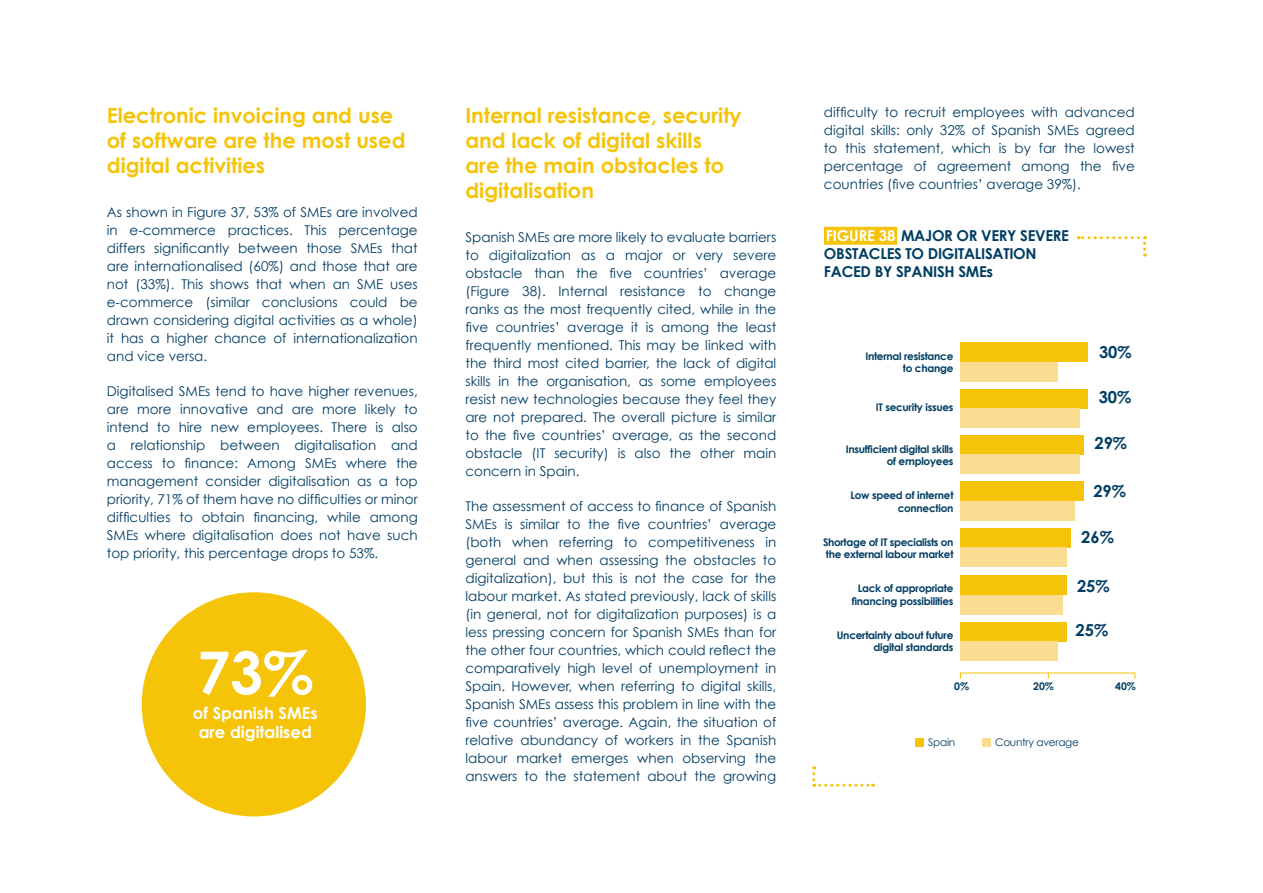
<style>
.page{position:relative;width:1263px;height:893px;background:#fff}
.page>*{position:absolute;margin:0;border:0;box-sizing:border-box;transform-origin:0 0}
.t1{font:700 58.8px "Century Gothic";color:#fff}
.t2{font:700 21px/25.2px "Century Gothic";color:#f5c409}
.t3{font:700 16.5px/18.8px "Century Gothic";color:#fff;text-align:center}
.t4{font:700 16.5px "Century Gothic";color:#003d63}
.t5{font:700 15px/18px "Century Gothic";letter-spacing:-.02em;color:#003d63}
.t6{font:13.5px/18px "Century Gothic";color:#003d63;text-align:justify}
.t7{font:700 10.5px/12.6px "Century Gothic";letter-spacing:-.025em;color:#003d63;text-align:right}
.t8{font:10.5px "Century Gothic";letter-spacing:-.025em;color:#003d63}
.s1{color:#fff}
</style>
<div class="page">
<div style="left:824px;top:227px;width:73px;height:18px;background:#f5c409"></div>
<div style="left:142px;top:592px;width:224px;height:224px;background:#f5c409;border-radius:50%"></div>
<hr style="left:960px;top:673px;width:175px;height:1px;background:#f5c409">
<div style="left:960px;top:343px;width:128px;height:19px;background:#f5c409"></div>
<div style="left:960px;top:389px;width:128px;height:19px;background:#f5c409"></div>
<div style="left:960px;top:435px;width:124px;height:20px;background:#f5c409"></div>
<div style="left:960px;top:482px;width:124px;height:19px;background:#f5c409"></div>
<div style="left:960px;top:528px;width:111px;height:20px;background:#f5c409"></div>
<div style="left:960px;top:576px;width:107px;height:19px;background:#f5c409"></div>
<div style="left:960px;top:622px;width:107px;height:19px;background:#f5c409"></div>
<div style="left:960px;top:362px;width:98px;height:19px;background:#fadd90"></div>
<div style="left:960px;top:408px;width:119px;height:19px;background:#fadd90"></div>
<div style="left:960px;top:455px;width:119px;height:19px;background:#fadd90"></div>
<div style="left:960px;top:501px;width:115px;height:19px;background:#fadd90"></div>
<div style="left:960px;top:548px;width:107px;height:19px;background:#fadd90"></div>
<div style="left:960px;top:595px;width:102px;height:19px;background:#fadd90"></div>
<div style="left:960px;top:641px;width:98px;height:20px;background:#fadd90"></div>
<div style="left:915px;top:738px;width:9px;height:9px;background:#f5c409"></div>
<div style="left:982px;top:738px;width:8px;height:9px;background:#fadd90"></div>
<svg style="left:1078px;top:236px;width:68px;height:21px"></svg>
<svg style="left:812px;top:766px;width:62px;height:21px"></svg>
<h2 class="t2" style="left:107px;top:102px;width:300px">Electronic invoicing and use of software are the most used digital activities</h2>
<p class="t6" style="left:107px;top:202px;width:312px">As shown in Figure 37, 53% of SMEs are involved in e-commerce practices. This percentage differs significantly between those SMEs that are internationalised (60%) and those that are not (33%). This shows that when an SME uses e-commerce (similar conclusions could be drawn considering digital activities as a whole) it has a higher chance of internationalization and vice versa.</p>
<p class="t6" style="left:107px;top:381px;width:312px">Digitalised SMEs tend to have higher revenues, are more innovative and are more likely to intend to hire new employees. There is also a relationship between digitalisation and access to finance: Among SMEs where the management consider digitalisation as a top priority, 71% of them have no difficulties or minor difficulties to obtain financing, while among SMEs where digitalisation does not have such top priority, this percentage drops to 53%.</p>
<h1 class="t1" style="left:197px;top:636px;width:118px">73%</h1>
<p class="t3" style="left:193px;top:704px;width:126px">of Spanish SMEs are digitalised</p>
<h2 class="t2" style="left:465px;top:102px;width:278px">Internal resistance, security and lack of digital skills<br>are the main obstacles to digitalisation</h2>
<p class="t6" style="left:465px;top:228px;width:312px">Spanish SMEs are more likely to evaluate barriers to digitalization as a major or very severe obstacle than the five countries’ average (Figure 38). Internal resistance to change ranks as the most frequently cited, while in the five countries’ average it is among the least frequently mentioned. This may be linked with the third most cited barrier, the lack of digital skills in the organisation, as some employees resist new technologies because they feel they are not prepared. The overall picture is similar to the five countries’ average, as the second obstacle (IT security) is also the other main concern in Spain.</p>
<p class="t6" style="left:465px;top:497px;width:312px">The assessment of access to finance of Spanish SMEs is similar to the five countries’ average (both when referring to competitiveness in general and when assessing the obstacles to digitalization), but this is not the case for the labour market. As stated previously, lack of skills (in general, not for digitalization purposes) is a less pressing concern for Spanish SMEs than for the other four countries, which could reflect the comparatively high level of unemployment in Spain. However, when referring to digital skills, Spanish SMEs assess this problem in line with the five countries’ average. Again, the situation of relative abundancy of workers in the Spanish labour market emerges when observing the answers to the statement about the growing</p>
<p class="t6" style="left:824px;top:103px;width:312px">difficulty to recruit employees with advanced digital skills: only 32% of Spanish SMEs agreed to this statement, which is by far the lowest percentage of agreement among the five countries (five countries’ average 39%).</p>
<p class="t5" style="left:824px;top:226px;width:247px"><span class="s1">FIGURE 38</span> MAJOR OR VERY SEVERE<br>OBSTACLES TO DIGITALISATION<br>FACED BY SPANISH SMEs</p>
<p class="t7" style="left:865px;top:349px;width:90px">Internal resistance to change</p>
<p class="t7" style="left:876px;top:400px;width:79px">IT security issues</p>
<p class="t7" style="left:846px;top:443px;width:109px">Insufficient digital skills of employees</p>
<p class="t7" style="left:850px;top:489px;width:105px">Low speed of internet connection</p>
<p class="t7" style="left:823px;top:535px;width:132px;text-align:left">Shortage of IT specialists on the external labour market</p>
<p class="t7" style="left:852px;top:582px;width:103px;text-align:center">Lack of appropriate financing possibilities</p>
<p class="t7" style="left:837px;top:628px;width:118px">Uncertainty about future digital standards</p>
<p class="t4" style="left:1099px;top:342px;width:34px">30%</p>
<p class="t4" style="left:1099px;top:387px;width:34px">30%</p>
<p class="t4" style="left:1094px;top:433px;width:34px">29%</p>
<p class="t4" style="left:1093px;top:481px;width:34px">29%</p>
<p class="t4" style="left:1081px;top:527px;width:34px">26%</p>
<p class="t4" style="left:1077px;top:575px;width:34px">25%</p>
<p class="t4" style="left:1075px;top:620px;width:34px">25%</p>
<p class="t7" style="left:954px;top:680px;width:16px">0%</p>
<p class="t7" style="left:1033px;top:680px;width:22px">20%</p>
<p class="t7" style="left:1115px;top:680px;width:22px">40%</p>
<p class="t8" style="left:928px;top:736px;width:29px">Spain</p>
<p class="t8" style="left:995px;top:736px;width:85px">Country average</p>
</div>
